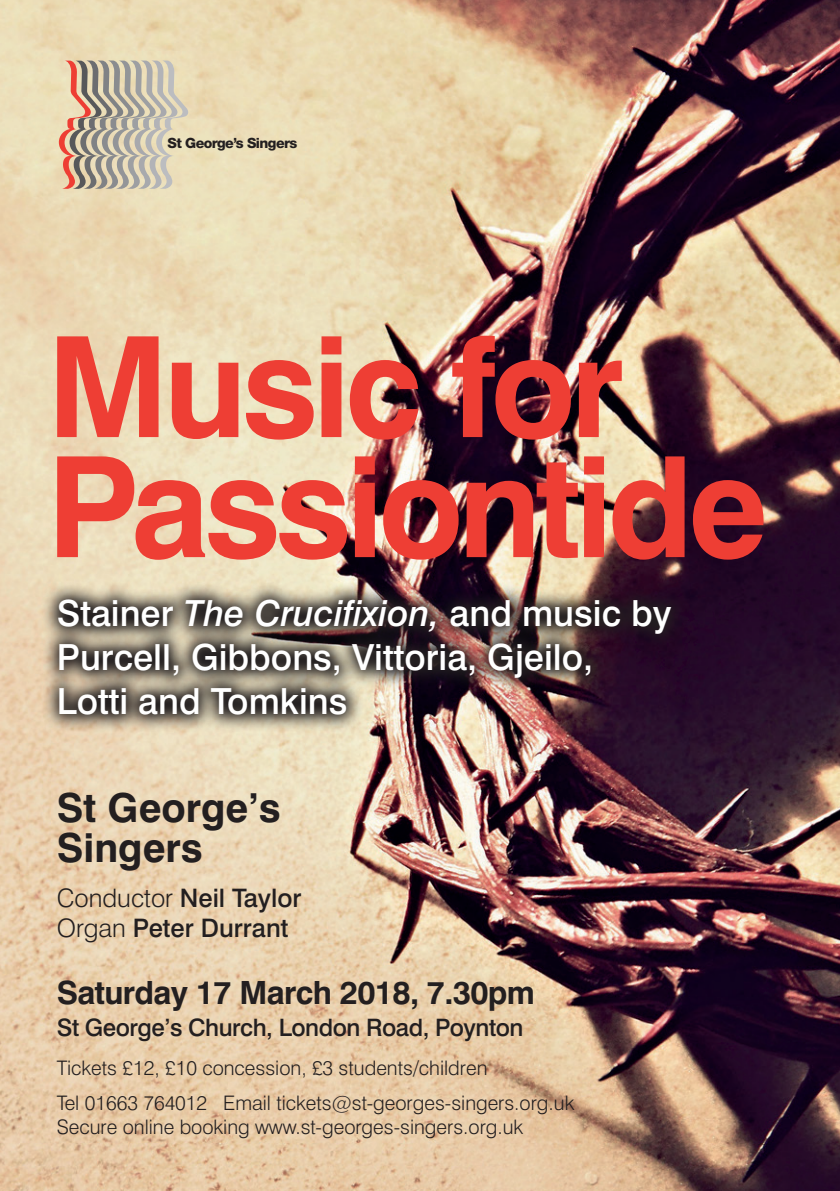
<style>
.page{position:relative;width:840px;height:1191px;background:#fff}
.page>*{position:absolute;margin:0;border:0;box-sizing:border-box;transform-origin:0 0}
.t1{font:700 140px "Swiss 721 BT";letter-spacing:-.04em;color:#ee3e34}
.t2{font:700 40px "Swiss 721 BT";color:#231f20}
.t3{font:500 36px/44px "Swiss 721 BT";color:#fff}
.t4{font:700 32px "Swiss 721 BT";letter-spacing:-.02em;color:#231f20}
.t5{font:500 25.4px/30.6px "Swiss 721 BT";color:#231f20}
.t6{font:500 24px "Swiss 721 BT";letter-spacing:-.02em;color:#231f20}
.t7{font:300 20px "Swiss 721 BT";color:#231f20}
.t8{font:800 14.2px "Helvetica Neue";letter-spacing:-.04em;color:#231f20}
.s1{font-style:italic}
.s2{font-weight:300}
</style>
<div class="page">
<img style="left:0;top:0;width:839px;height:1191px">
<svg style="left:59px;top:60px;width:129px;height:129px;background:#c7b8a4"></svg>
<img style="left:40px;top:581px;width:648px;height:151px">
<p class="t8" style="left:167px;top:135px;width:131px">St George’s Singers</p>
<p class="t1" style="left:47px;top:302px;width:578px">Music for</p>
<p class="t1" style="left:47px;top:422px;width:722px">Passiontide</p>
<p class="t3" style="left:57px;top:590px;width:616px">Stainer <span class="s1">The Crucifixion,</span> and music by<br>Purcell, Gibbons, Vittoria, Gjeilo,<br>Lotti and Tomkins</p>
<p class="t2" style="left:57px;top:784px;width:225px">St George’s</p>
<p class="t2" style="left:57px;top:824px;width:147px">Singers</p>
<p class="t5" style="left:57px;top:882px;width:246px"><span class="s2">Conductor</span> Neil Taylor<br><span class="s2">Organ</span> Peter Durrant</p>
<p class="t4" style="left:57px;top:972px;width:479px">Saturday 17 March 2018, 7.30pm</p>
<p class="t6" style="left:57px;top:1012px;width:468px">St George’s Church, London Road, Poynton</p>
<p class="t7" style="left:57px;top:1055px;width:432px">Tickets £12, £10 concession, £3 students/children</p>
<p class="t7" style="left:57px;top:1091px;width:519px">Tel 01663 764012 Email tickets@st-georges-singers.org.uk</p>
<p class="t7" style="left:57px;top:1115px;width:467px">Secure online booking www.st-georges-singers.org.uk</p>
</div>
